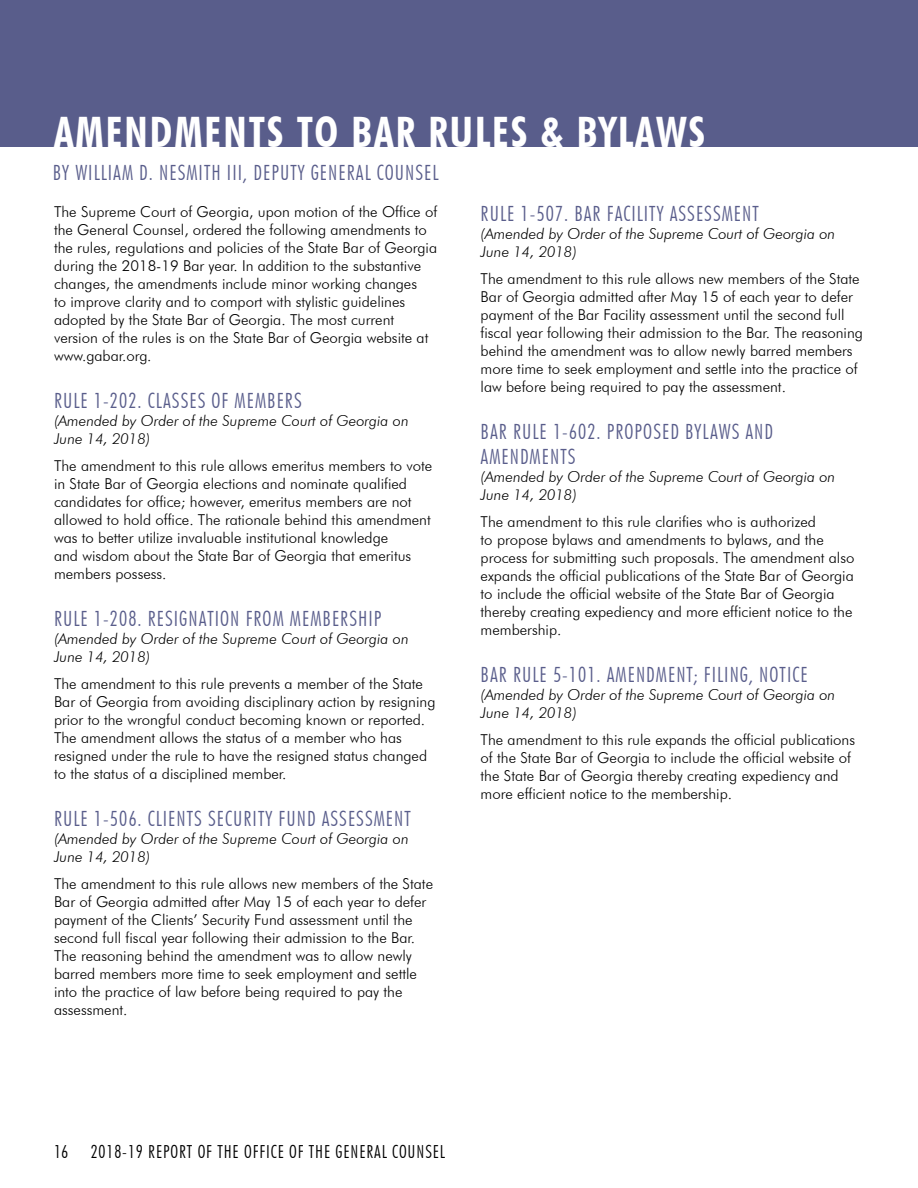
<style>
.page{position:relative;width:918px;height:1188px;background:#fff}
.page>*{position:absolute;margin:0;border:0;box-sizing:border-box;transform-origin:0 0}
.t1{font:700 condensed 42px "Futura BT";letter-spacing:.05em;color:#fff}
.t2{font:300 condensed 21px/25.2px "Futura BT";letter-spacing:.05em;color:#595d8b}
.t3{font:300 condensed 18px "Futura BT";letter-spacing:.05em;color:#000}
.t4{font:300 15px/18px "Futura BT";color:#000}
.t5{font:italic 300 15px/18px "Futura BT";color:#000}
</style>
<div class="page">
<div style="left:0;top:0;width:918px;height:147px;background:#595d8b"></div>
<h1 class="t1" style="left:54px;top:107px;width:653px">AMENDMENTS TO BAR RULES &amp; BYLAWS</h1>
<h2 class="t2" style="left:53px;top:160px;width:387px">BY WILLIAM D. NESMITH III, DEPUTY GENERAL COUNSEL</h2>
<p class="t4" style="left:54px;top:202px;width:385px">The Supreme Court of Georgia, upon motion of the Office of the General Counsel, ordered the following amendments to the rules, regulations and policies of the State Bar of Georgia during the 2018-19 Bar year. In addition to the substantive changes, the amendments include minor working changes<br>to improve clarity and to comport with stylistic guidelines adopted by the State Bar of Georgia. The most current version of the rules is on the State Bar of Georgia website at www.gabar.org.</p>
<h2 class="t2" style="left:54px;top:388px;width:249px">RULE 1-202. CLASSES OF MEMBERS</h2>
<p class="t5" style="left:54px;top:411px;width:356px">(Amended by Order of the Supreme Court of Georgia on<br>June 14, 2018)</p>
<p class="t4" style="left:54px;top:456px;width:380px">The amendment to this rule allows emeritus members to vote in State Bar of Georgia elections and nominate qualified candidates for office; however, emeritus members are not allowed to hold office. The rationale behind this amendment was to better utilize invaluable institutional knowledge<br>and wisdom about the State Bar of Georgia that emeritus members possess.</p>
<h2 class="t2" style="left:54px;top:606px;width:329px">RULE 1-208. RESIGNATION FROM MEMBERSHIP</h2>
<p class="t5" style="left:54px;top:629px;width:356px">(Amended by Order of the Supreme Court of Georgia on<br>June 14, 2018)</p>
<p class="t4" style="left:54px;top:674px;width:383px">The amendment to this rule prevents a member of the State Bar of Georgia from avoiding disciplinary action by resigning prior to the wrongful conduct becoming known or reported.<br>The amendment allows the status of a member who has resigned under the rule to have the resigned status changed to the status of a disciplined member.</p>
<h2 class="t2" style="left:54px;top:806px;width:358px">RULE 1-506. CLIENTS SECURITY FUND ASSESSMENT</h2>
<p class="t5" style="left:54px;top:829px;width:356px">(Amended by Order of the Supreme Court of Georgia on<br>June 14, 2018)</p>
<p class="t4" style="left:54px;top:874px;width:381px">The amendment to this rule allows new members of the State Bar of Georgia admitted after May 15 of each year to defer payment of the Clients’ Security Fund assessment until the second full fiscal year following their admission to the Bar.<br>The reasoning behind the amendment was to allow newly barred members more time to seek employment and settle into the practice of law before being required to pay the assessment.</p>
<h2 class="t2" style="left:481px;top:201px;width:280px">RULE 1-507. BAR FACILITY ASSESSMENT</h2>
<p class="t5" style="left:481px;top:225px;width:356px">(Amended by Order of the Supreme Court of Georgia on<br>June 14, 2018)</p>
<p class="t4" style="left:481px;top:269px;width:384px">The amendment to this rule allows new members of the State Bar of Georgia admitted after May 15 of each year to defer payment of the Bar Facility assessment until the second full fiscal year following their admission to the Bar. The reasoning behind the amendment was to allow newly barred members more time to seek employment and settle into the practice of law before being required to pay the assessment.</p>
<h2 class="t2" style="left:481px;top:419px;width:294px">BAR RULE 1-602. PROPOSED BYLAWS AND<br>AMENDMENTS</h2>
<p class="t5" style="left:481px;top:468px;width:356px">(Amended by Order of the Supreme Court of Georgia on<br>June 14, 2018)</p>
<p class="t4" style="left:481px;top:513px;width:375px">The amendment to this rule clarifies who is authorized<br>to propose bylaws and amendments to bylaws, and the process for submitting such proposals. The amendment also expands the official publications of the State Bar of Georgia to include the official website of the State Bar of Georgia thereby creating expediency and more efficient notice to the membership.</p>
<h2 class="t2" style="left:481px;top:662px;width:329px">BAR RULE 5-101. AMENDMENT; FILING, NOTICE</h2>
<p class="t5" style="left:481px;top:686px;width:356px">(Amended by Order of the Supreme Court of Georgia on<br>June 14, 2018)</p>
<p class="t4" style="left:481px;top:731px;width:376px">The amendment to this rule expands the official publications of the State Bar of Georgia to include the official website of the State Bar of Georgia thereby creating expediency and more efficient notice to the membership.</p>
<p class="t3" style="left:54px;top:1140px;width:16px">16</p>
<p class="t3" style="left:91px;top:1140px;width:356px">2018-19 REPORT OF THE OFFICE OF THE GENERAL COUNSEL</p>
</div>
